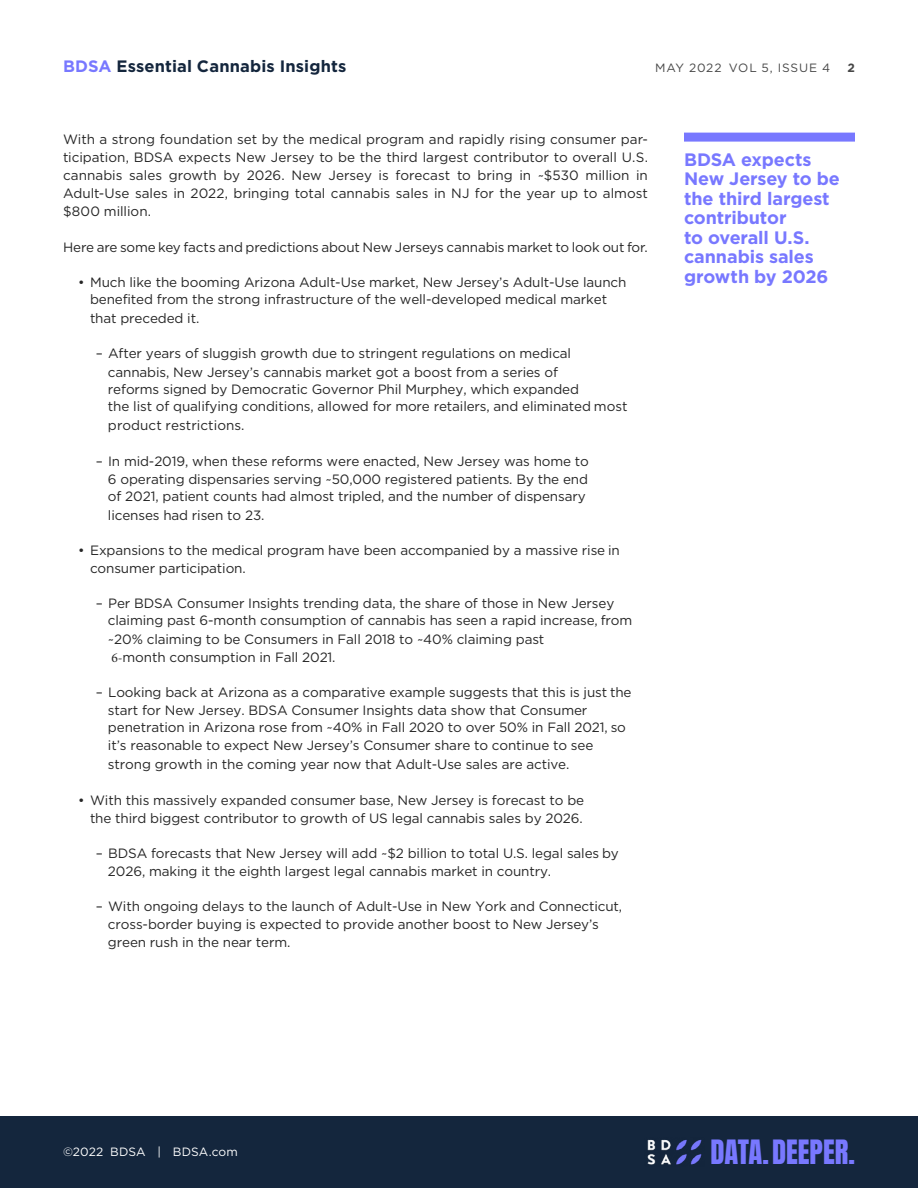
<style>
.page{position:relative;width:918px;height:1188px;background:#fff}
.page>*{position:absolute;margin:0;border:0;box-sizing:border-box;transform-origin:0 0}
.t1{font:28.5px "Anton";color:#7878ff}
.t2{font:700 18px/19.5px "Gotham";letter-spacing:-.005em;color:#7878ff}
.t3{font:700 16.5px "Gotham";letter-spacing:.01em;color:#14263d}
.t4{font:13.5px/18px "Gotham";letter-spacing:-.01em;color:#262626}
.t5{font:12px "Gotham";color:#fff}
.t6{font:12px "Gotham";letter-spacing:.07em;color:#474747}
.t7{font:700 12px "Gotham";color:#474747}
.s1{color:#7878ff}
.s2{font-family:"Minion Pro"}
</style>
<div class="page">
<div style="left:0;top:1116px;width:918px;height:72px;background:#14263d"></div>
<img style="left:647px;top:1139px;width:55px;height:26px">
<div style="left:684px;top:133px;width:171px;height:9px;background:#7878ff"></div>
<p class="t3" style="left:63px;top:55px;width:285px"><span class="s1">BDSA</span> Essential Cannabis Insights</p>
<p class="t6" style="left:655px;top:60px;width:176px">MAY 2022 VOL 5, ISSUE 4</p>
<p class="t7" style="left:848px;top:60px;width:9px">2</p>
<p class="t4" style="left:63px;top:130px;width:587px;text-align:justify">With a strong foundation set by the medical program and rapidly rising consumer par&shy;ticipation, BDSA expects New Jersey to be the third largest contributor to overall U.S. cannabis sales growth by 2026. New Jersey is forecast to bring in ~$530 million in Adult-Use sales in 2022, bringing total cannabis sales in NJ for the year up to almost $800 million.</p>
<p class="t4" style="left:63px;top:238px;width:586px">Here are some key facts and predictions about New Jerseys cannabis market to look out for.</p>
<p class="t4" style="left:90px;top:273px;width:538px;text-indent:-12px">• Much like the booming Arizona Adult-Use market, New Jersey’s Adult-Use launch benefited from the strong infrastructure of the well-developed medical market that preceded it.</p>
<p class="t4" style="left:108px;top:344px;width:521px;text-indent:-12px">– After years of sluggish growth due to stringent regulations on medical cannabis, New Jersey’s cannabis market got a boost from a series of<br>reforms signed by Democratic Governor Phil Murphey, which expanded<br>the list of qualifying conditions, allowed for more retailers, and eliminated most</p>
<p class="t4" style="left:108px;top:416px;width:138px">product restrictions.</p>
<p class="t4" style="left:108px;top:452px;width:482px;line-height:17.5px;text-align:justify;text-indent:-12px">– In mid-2019, when these reforms were enacted, New Jersey was home to 6 operating dispensaries serving ~50,000 registered patients. By the end of 2021, patient counts had almost tripled, and the number of dispensary</p>
<p class="t4" style="left:108px;top:506px;width:158px">licenses had risen to 23.</p>
<p class="t4" style="left:90px;top:541px;width:531px;text-indent:-12px">• Expansions to the medical program have been accompanied by a massive rise in consumer participation.</p>
<p class="t4" style="left:108px;top:594px;width:526px;text-indent:-12px">– Per BDSA Consumer Insights trending data, the share of those in New Jersey claiming past 6-month consumption of cannabis has seen a rapid increase, from ~20% claiming to be Consumers in Fall 2018 to ~40% claiming past<br><span class="s2">6-</span>month consumption in Fall 2021.</p>
<p class="t4" style="left:108px;top:683px;width:525px;text-indent:-12px">– Looking back at Arizona as a comparative example suggests that this is just the start for New Jersey. BDSA Consumer Insights data show that Consumer penetration in Arizona rose from ~40% in Fall 2020 to over 50% in Fall 2021, so it’s reasonable to expect New Jersey’s Consumer share to continue to see strong growth in the coming year now that Adult-Use sales are active.</p>
<p class="t4" style="left:78px;top:791px;width:508px;text-align:right">• With this massively expanded consumer base, New Jersey is forecast to be the third biggest contributor to growth of US legal cannabis sales by 2026.</p>
<p class="t4" style="left:108px;top:844px;width:512px;text-indent:-12px">– BDSA forecasts that New Jersey will add ~$2 billion to total U.S. legal sales by<br>2026, making it the eighth largest legal cannabis market in country.</p>
<p class="t4" style="left:108px;top:897px;width:516px;text-indent:-12px">– With ongoing delays to the launch of Adult-Use in New York and Connecticut, cross-border buying is expected to provide another boost to New Jersey’s green rush in the near term.</p>
<h2 class="t2" style="left:684px;top:149px;width:158px">BDSA expects<br>New Jersey to be the third largest contributor<br>to overall U.S. cannabis sales growth by 2026</h2>
<p class="t5" style="left:63px;top:1144px;width:176px">©2022 BDSA | BDSA.com</p>
<h1 class="t1" style="left:710px;top:1138px;width:146px">DATA.DEEPER.</h1>
</div>
